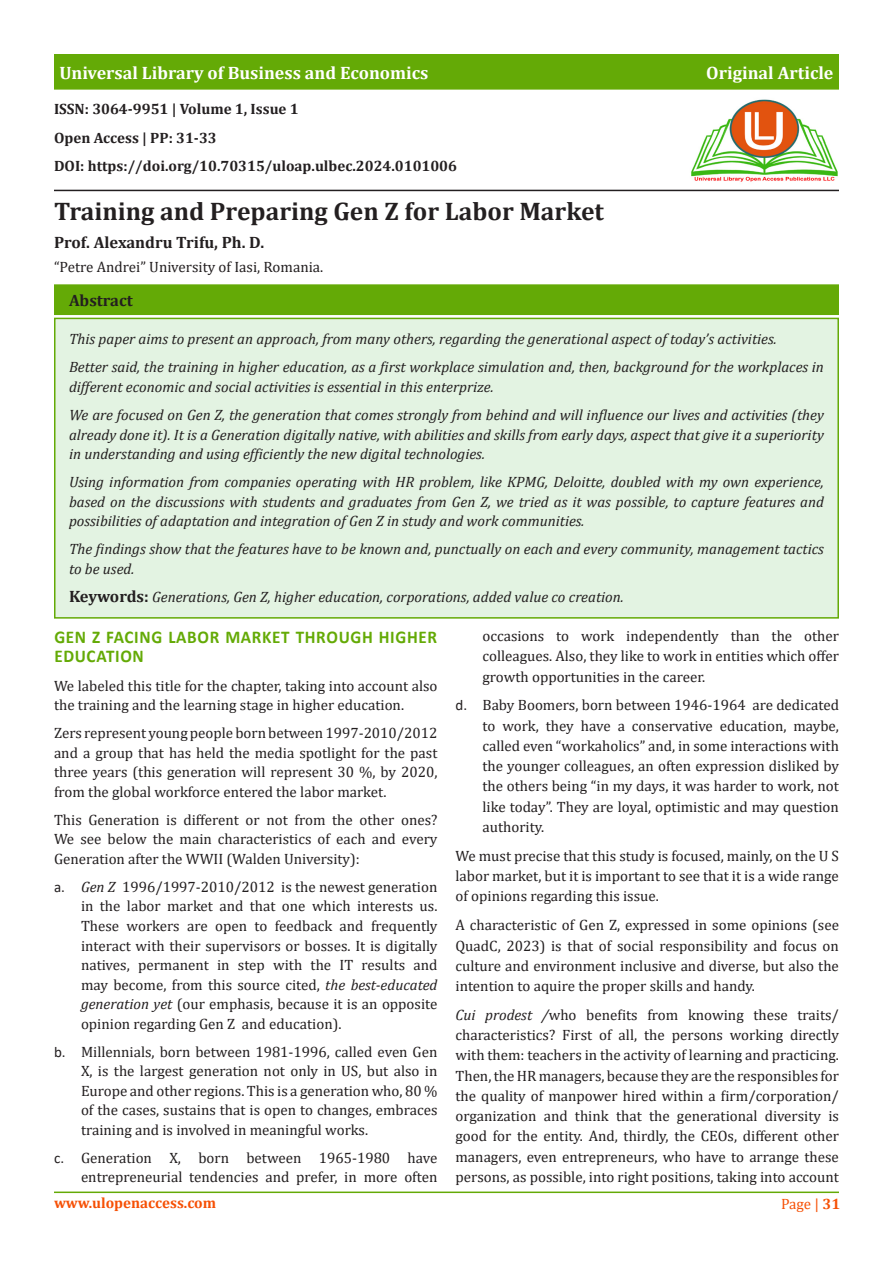
<style>
.page{position:relative;width:893px;height:1263px;background:#fff}
.page>*{position:absolute;margin:0;border:0;box-sizing:border-box;transform-origin:0 0}
.t1{font:700 25.5px "Cambria";color:#231f20}
.t2{font:700 18px "Cambria";color:#fff}
.t3{font:700 18px/19.5px "Calibri";letter-spacing:.04em;color:#64aa06;scale:.95 1}
.t4{font:700 16.5px "Cambria";color:#231f20}
.List_Paragraph{font:15px/20.2px "Cambria";color:#231f20;text-align:justify}
.t5{font:italic 15px/19.5px "Cambria";color:#231f20}
.t6{font:700 15px "Cambria";color:#231f20}
.t7{font:700 15px "Cambria";color:#f65005}
.t8{font:15px "Cambria";color:#f65005}
.s1{font-weight:700;font-style:normal;font-size:16.5px}
.s2{font-family:"Calibri"}
.s3{font-style:italic}
.s4{font-weight:700}
</style>
<div class="page">
<hr style="left:54px;top:1191px;width:785px;height:2px;background:#64aa06">
<hr style="left:54px;top:190px;width:785px;height:1px;background:#231f20">
<div style="left:54px;top:54px;width:785px;height:36px;background:#64aa06"></div>
<div style="left:55px;top:318px;width:783px;height:300px;background:#e3f3e2"></div>
<div style="left:54px;top:318px;width:785px;height:301px;border:2px solid #64aa06"></div>
<div style="left:55px;top:285px;width:783px;height:29px;background:#64aa06"></div>
<div style="left:54px;top:284px;width:785px;height:31px;border:2px solid #64aa06"></div>
<img style="left:691px;top:99px;width:147px;height:83px">
<p class="t2" style="left:59px;top:60px;width:371px">Universal Library of Business and Economics</p>
<p class="t2" style="left:706px;top:60px;width:129px">Original Article</p>
<p class="t6" style="left:54px;top:99px;width:246px">ISSN: 3064-9951 | Volume 1, Issue 1</p>
<p class="t6" style="left:54px;top:127px;width:164px">Open Access | PP: 31-33</p>
<p class="t6" style="left:54px;top:155px;width:405px">DOI: https://doi.org/10.70315/uloap.ulbec.2024.0101006</p>
<p class="t1" style="left:54px;top:193px;width:551px">Training and Preparing Gen Z for Labor Market</p>
<p class="t4" style="left:54px;top:231px;width:212px">Prof. Alexandru Trifu, Ph. D.</p>
<p class="List_Paragraph" style="left:54px;top:257px;width:271px">“Petre Andrei” University of Iasi, Romania.</p>
<p class="t4" style="left:69px;top:289px;width:65px">Abstract</p>
<p class="t5" style="left:69px;top:329px;width:709px">This paper aims to present an approach, from many others, regarding the generational aspect of today’s activities.</p>
<p class="t5" style="left:69px;top:357px;width:756px">Better said, the training in higher education, as a first workplace simulation and, then, background for the workplaces in different economic and social activities is essential in this enterprize.</p>
<p class="t5" style="left:69px;top:405px;width:756px;text-align:justify">We are focused on Gen Z, the generation that comes strongly from behind and will influence our lives and activities (they already done it). It is a Generation digitally native, with abilities and skills from early days, aspect that give it a superiority in understanding and using efficiently the new digital technologies.</p>
<p class="t5" style="left:69px;top:472px;width:756px;text-align:justify">Using information from companies operating with HR problem, like KPMG, Deloitte, doubled with my own experience, based on the discussions with students and graduates from Gen Z, we tried as it was possible, to capture features and possibilities of adaptation and integration of Gen Z in study and work communities.</p>
<p class="t5" style="left:69px;top:539px;width:756px">The findings show that the features have to be known and, punctually on each and every community, management tactics to be used.</p>
<p class="t5" style="left:69px;top:586px;width:556px"><span class="s1">Keywords:</span> Generations, Gen Z, higher education, corporations, added value co creation.</p>
<p class="t3" style="left:54px;top:627px;width:404px">GEN Z FACING LABOR MARKET THROUGH HIGHER<br>EDUCATION</p>
<p class="List_Paragraph" style="left:54px;top:676px;width:385px;line-height:19.5px">We labeled this title for the chapter, taking into account also the training and the learning stage in higher education.</p>
<p class="List_Paragraph" style="left:54px;top:723px;width:385px;line-height:19.5px">Zers represent young people born between 1997-2010/2012 and a group that has held the media spotlight for the past three years (this generation will represent 30 %, by 2020, from the global workforce entered the labor market.</p>
<p class="List_Paragraph" style="left:54px;top:810px;width:385px;line-height:19.5px">This Generation is different or not from the other ones?<br>We see below the main characteristics of each and every Generation after the WWII (Walden University):</p>
<p class="List_Paragraph" style="left:81px;top:877px;width:358px;line-height:19.5px;text-indent:-27px"><span class="s2">a.</span> <span class="s3">Gen Z</span> 1996/1997-2010/2012 is the newest generation in the labor market and that one which interests us.<br>These workers are open to feedback and frequently interact with their supervisors or bosses. It is digitally natives, permanent in step with the IT results and may become, from this source cited, <span class="s3">the best-educated generation yet</span> (our emphasis, because it is an opposite opinion regarding Gen Z and education).</p>
<p class="List_Paragraph" style="left:81px;top:1042px;width:358px;line-height:19.5px;text-indent:-27px"><span class="s2">b.</span> Millennials, born between 1981-1996, called even Gen X, is the largest generation not only in US, but also in Europe and other regions. This is a generation who, 80 % of the cases, sustains that is open to changes, embraces training and is involved in meaningful works.</p>
<p class="List_Paragraph" style="left:54px;top:1148px;width:385px;line-height:19.5px;text-align:right"><span class="s2">c.</span> Generation X, born between 1965-1980 have entrepreneurial tendencies and prefer, in more often</p>
<p class="List_Paragraph" style="left:482px;top:626px;width:358px">occasions to work independently than the other colleagues. Also, they like to work in entities which offer growth opportunities in the career.</p>
<p class="List_Paragraph" style="left:482px;top:695px;width:358px;text-indent:-27px"><span class="s2">d.</span> Baby Boomers, born between 1946-1964 are dedicated to work, they have a conservative education, maybe, called even “workaholics” and, in some interactions with the younger colleagues, an often expression disliked by the others being “in my days, it was harder to work, not like today”. They are loyal, optimistic and may question authority.</p>
<p class="List_Paragraph" style="left:455px;top:845px;width:385px">We must precise that this study is focused, mainly, on the U S labor market, but it is important to see that it is a wide range of opinions regarding this issue.</p>
<p class="List_Paragraph" style="left:455px;top:915px;width:385px">A characteristic of Gen Z, expressed in some opinions (see QuadC, 2023) is that of social responsibility and focus on culture and environment inclusive and diverse, but also the intention to aquire the proper skills and handy.</p>
<p class="List_Paragraph" style="left:455px;top:1004px;width:385px"><span class="s3">Cui prodest /</span>who benefits from knowing these traits/ characteristics? First of all, the persons working directly with them: teachers in the activity of learning and practicing.<br>Then, the HR managers, because they are the responsibles for the quality of manpower hired within a firm/corporation/ organization and think that the generational diversity is good for the entity. And, thirdly, the CEOs, different other managers, even entrepreneurs, who have to arrange these persons, as possible, into right positions, taking into account</p>
<p class="t7" style="left:54px;top:1193px;width:164px">www.ulopenaccess.com</p>
<p class="t8" style="left:781px;top:1195px;width:61px">Page | <span class="s4">31</span></p>
</div>
